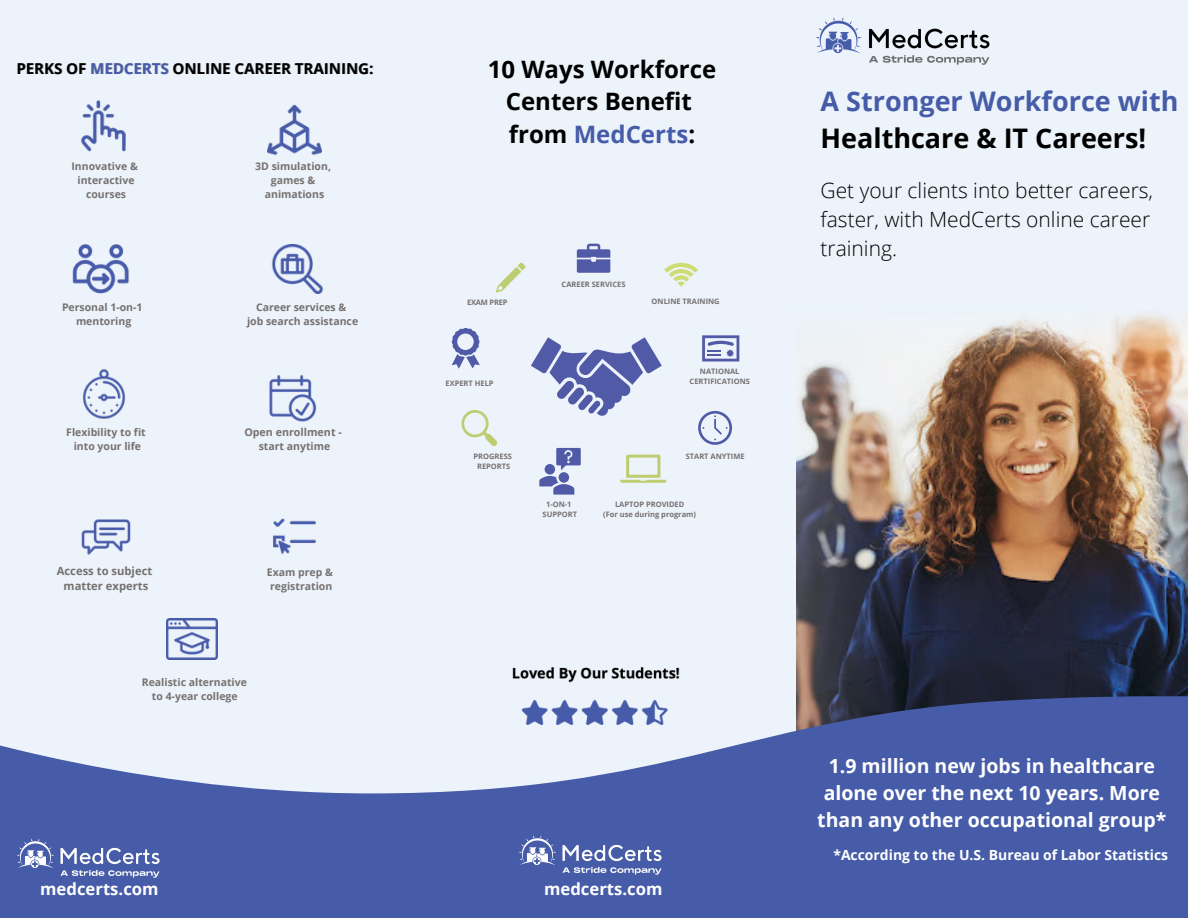
<style>
.page{position:relative;width:1188px;height:918px;background:#edf3fa}
.page>*{position:absolute;margin:0;border:0;box-sizing:border-box;transform-origin:0 0}
.t1{font:700 27px "Open Sans";color:#465ca9}
.t2{font:700 27px "Open Sans";color:#000}
.t3{font:700 24px/32.7px "Open Sans";color:#000;text-align:center}
.t4{font:300 21px/29.2px "Open Sans";color:#000}
.t5{font:700 19.5px/27px "Open Sans";color:#fff;text-align:center}
.t6{font:700 16.65px "Open Sans";color:#fff}
.t7{font:700 15px "Open Sans";color:#000}
.t8{font:700 13.95px "Open Sans";color:#fff}
.t9{font:700 11.25px/15px "Open Sans";color:#767171;text-align:center}
.t10{font:700 10.65px "Open Sans";color:#767171}
.t11{font:700 10.5px/14px "Open Sans";color:#767171;text-align:center}
.t12{font:700 7.5px/10.1px "Open Sans";color:#767171;text-align:center}
.t13{font:700 7.5px "Open Sans";letter-spacing:-.025em;color:#767171}
.s1{color:#465ca9}
</style>
<div class="page">
<img style="left:796px;top:314px;width:392px;height:371px">
<svg style="left:0;top:685px;width:1188px;height:233px;fill:#465ca9"></svg>
<img style="left:503px;top:667px;width:187px;height:58px">
<svg style="left:531px;top:337px;width:131px;height:79px"></svg>
<svg style="left:702px;top:335px;width:37px;height:26px"></svg>
<svg style="left:664px;top:263px;width:34px;height:24px"></svg>
<svg style="left:698px;top:411px;width:34px;height:34px"></svg>
<svg style="left:620px;top:455px;width:47px;height:28px"></svg>
<div style="left:545px;top:464px;width:10px;height:11px;background:#515aa7;border-radius:50%"></div>
<div style="left:559px;top:472px;width:10px;height:11px;background:#515aa7;border-radius:50%"></div>
<svg style="left:539px;top:476px;width:35px;height:19px"></svg>
<svg style="left:556px;top:448px;width:25px;height:22px"></svg>
<svg style="left:461px;top:410px;width:36px;height:36px"></svg>
<svg style="left:452px;top:328px;width:28px;height:41px"></svg>
<svg style="left:496px;top:263px;width:30px;height:30px"></svg>
<svg style="left:577px;top:244px;width:33px;height:29px"></svg>
<img style="left:815px;top:17px;width:175px;height:47px">
<img style="left:519px;top:836px;width:143px;height:39px">
<img style="left:16px;top:838px;width:143px;height:40px">
<img style="left:81px;top:101px;width:45px;height:51px">
<img style="left:268px;top:105px;width:53px;height:50px">
<img style="left:81px;top:519px;width:50px;height:36px">
<img style="left:73px;top:244px;width:56px;height:50px">
<img style="left:272px;top:245px;width:51px;height:49px">
<img style="left:273px;top:518px;width:43px;height:37px">
<img style="left:83px;top:369px;width:42px;height:50px">
<img style="left:269px;top:374px;width:48px;height:48px">
<img style="left:166px;top:619px;width:52px;height:40px">
<h3 class="t7" style="left:16px;top:58px;width:358px">PERKS OF <span class="s1">MEDCERTS</span> ONLINE CAREER TRAINING:</h3>
<p class="t11" style="left:72px;top:159px;width:68px">Innovative &amp; interactive courses</p>
<p class="t11" style="left:255px;top:159px;width:77px">3D simulation, games &amp; animations</p>
<p class="t11" style="left:62px;top:300px;width:82px">Personal 1-on-1 mentoring</p>
<p class="t11" style="left:247px;top:300px;width:113px">Career services &amp;<br>job search assistance</p>
<p class="t11" style="left:66px;top:425px;width:81px">Flexibility to fit into your life</p>
<p class="t10" style="left:244px;top:424px;width:99px">Open enrollment -</p>
<p class="t11" style="left:259px;top:439px;width:73px">start anytime</p>
<p class="t9" style="left:57px;top:563px;width:97px">Access to subject matter experts</p>
<p class="t11" style="left:267px;top:565px;width:68px">Exam prep &amp; registration</p>
<p class="t11" style="left:142px;top:675px;width:107px">Realistic alternative to 4-year college</p>
<h3 class="t6" style="left:40px;top:877px;width:120px">medcerts.com</h3>
<h2 class="t3" style="left:488px;top:52px;width:230px">10 Ways Workforce<br>Centers Benefit from <span class="s1">MedCerts</span>:</h2>
<p class="t13" style="left:467px;top:297px;width:42px">EXAM PREP</p>
<p class="t12" style="left:445px;top:378px;width:50px">EXPERT HELP</p>
<p class="t12" style="left:474px;top:451px;width:40px">PROGRESS<br>REPORTS</p>
<p class="t12" style="left:562px;top:279px;width:65px">CAREER SERVICES</p>
<p class="t12" style="left:652px;top:296px;width:70px">ONLINE TRAINING</p>
<p class="t12" style="left:690px;top:366px;width:62px">NATIONAL<br>CERTIFICATIONS</p>
<p class="t12" style="left:686px;top:451px;width:60px">START ANYTIME</p>
<p class="t12" style="left:543px;top:499px;width:36px">1-ON-1<br>SUPPORT</p>
<p class="t12" style="left:603px;top:499px;width:94px">LAPTOP PROVIDED<br>(For use during program)</p>
<h1 class="t1" style="left:821px;top:82px;width:360px">A Stronger Workforce with</h1>
<h1 class="t2" style="left:821px;top:119px;width:327px">Healthcare &amp; IT Careers!</h1>
<h3 class="t4" style="left:821px;top:175px;width:334px">Get your clients into better careers, faster, with MedCerts online career training.</h3>
<h3 class="t6" style="left:544px;top:877px;width:120px">medcerts.com</h3>
<h3 class="t5" style="left:817px;top:752px;width:351px">1.9 million new jobs in healthcare alone over the next 10 years. More than any other occupational group*</h3>
<h3 class="t8" style="left:833px;top:845px;width:336px">*According to the U.S. Bureau of Labor Statistics</h3>
</div>
